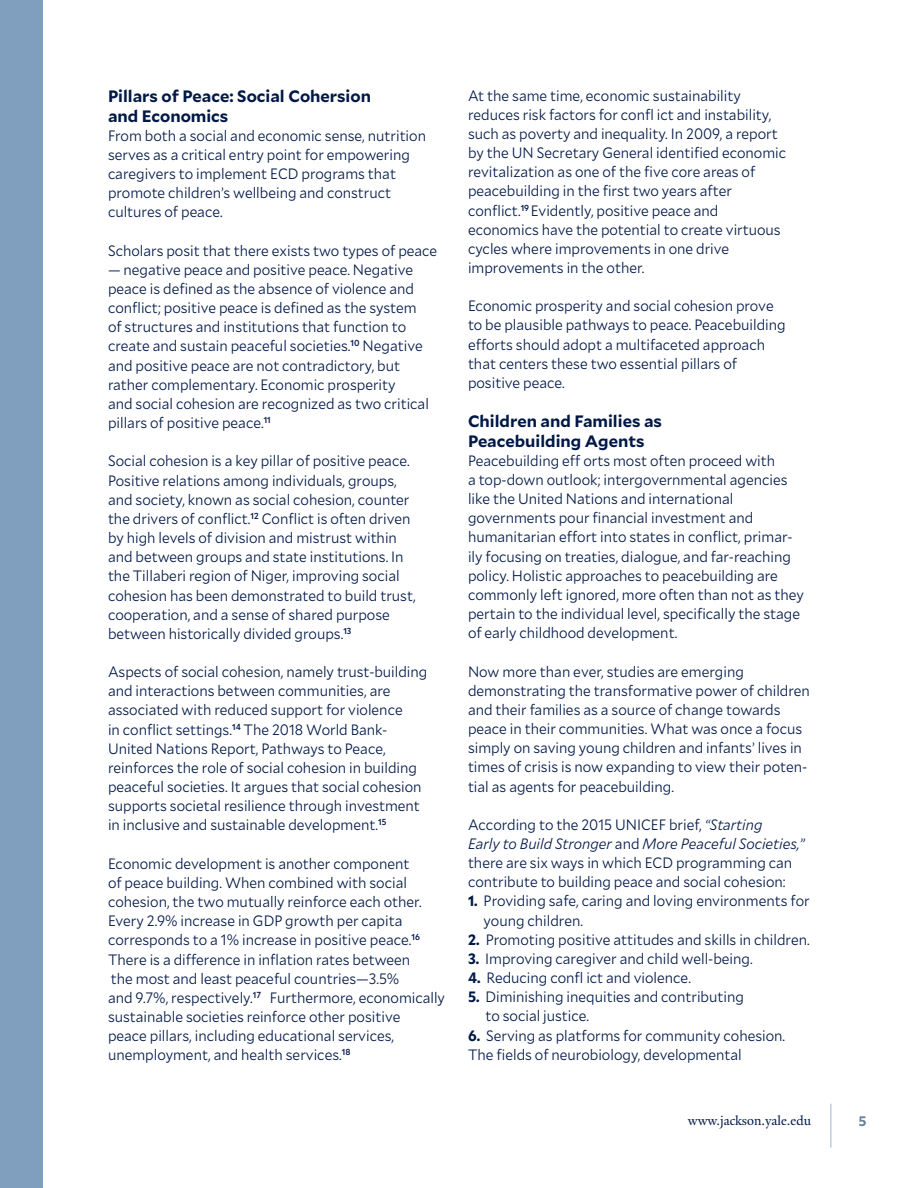
<style>
.page{position:relative;width:918px;height:1188px;background:#fff}
.page>*{position:absolute;margin:0;border:0;box-sizing:border-box;transform-origin:0 0}
.t1{font:700 16.5px/19.8px "Mallory";color:#001846}
.t2{font:300 15px/19.2px "Mallory Compact";color:#001846}
.t3{font:13.8px "Yale New";color:#001846}
.t4{font:700 13.8px "Mallory";color:#68839d}
.s1{font-style:italic}
.s2{font-weight:700}
</style>
<div class="page">
<hr style="left:831px;top:1104px;width:1px;height:44px;background:#9db3cd">
<div style="left:0;top:0;width:43px;height:1188px;background:#809fbf"></div>
<p class="t1" style="left:108px;top:85px;width:264px">Pillars of Peace: Social Cohersion and Economics</p>
<p class="t2" style="left:108px;top:125px;width:320px">From both a social and economic sense, nutrition</p>
<p class="t2" style="left:108px;top:144px;width:303px">serves as a critical entry point for empowering</p>
<p class="t2" style="left:108px;top:163px;width:290px">caregivers to implement ECD programs that</p>
<p class="t2" style="left:108px;top:183px;width:285px">promote children’s wellbeing and construct</p>
<p class="t2" style="left:108px;top:202px;width:116px">cultures of peace.</p>
<p class="t2" style="left:108px;top:240px;width:331px">Scholars posit that there exists two types of peace</p>
<p class="t2" style="left:108px;top:259px;width:307px">— negative peace and positive peace. Negative</p>
<p class="t2" style="left:108px;top:278px;width:308px">peace is defined as the absence of violence and</p>
<p class="t2" style="left:108px;top:298px;width:310px">conflict; positive peace is defined as the system</p>
<p class="t2" style="left:108px;top:317px;width:300px">of structures and institutions that function to</p>
<p class="t2" style="left:108px;top:336px;width:316px">create and sustain peaceful societies.<sup>10</sup> Negative and positive peace are not contradictory, but rather complementary. Economic prosperity</p>
<p class="t2" style="left:108px;top:393px;width:322px">and social cohesion are recognized as two critical</p>
<p class="t2" style="left:108px;top:412px;width:164px">pillars of positive peace.<sup>11</sup></p>
<p class="t2" style="left:108px;top:451px;width:303px">Social cohesion is a key pillar of positive peace.</p>
<p class="t2" style="left:108px;top:470px;width:290px">Positive relations among individuals, groups,</p>
<p class="t2" style="left:108px;top:489px;width:303px">and society, known as social cohesion, counter</p>
<p class="t2" style="left:108px;top:508px;width:304px">the drivers of conflict.<sup>12</sup> Conflict is often driven</p>
<p class="t2" style="left:108px;top:527px;width:290px">by high levels of division and mistrust within</p>
<p class="t2" style="left:108px;top:547px;width:297px">and between groups and state institutions. In</p>
<p class="t2" style="left:108px;top:566px;width:293px">the Tillaberi region of Niger, improving social</p>
<p class="t2" style="left:108px;top:585px;width:309px">cohesion has been demonstrated to build trust,</p>
<p class="t2" style="left:108px;top:604px;width:283px">cooperation, and a sense of shared purpose</p>
<p class="t2" style="left:108px;top:623px;width:245px">between historically divided groups.<sup>13</sup></p>
<p class="t2" style="left:108px;top:662px;width:321px">Aspects of social cohesion, namely trust-building</p>
<p class="t2" style="left:108px;top:681px;width:284px">and interactions between communities, are</p>
<p class="t2" style="left:108px;top:700px;width:296px">associated with reduced support for violence</p>
<p class="t2" style="left:108px;top:719px;width:281px">in conflict settings.<sup>14</sup> The 2018 World Bank-</p>
<p class="t2" style="left:108px;top:738px;width:279px">United Nations Report, Pathways to Peace,</p>
<p class="t2" style="left:108px;top:757px;width:311px">reinforces the role of social cohesion in building</p>
<p class="t2" style="left:108px;top:776px;width:315px">peaceful societies. It argues that social cohesion</p>
<p class="t2" style="left:108px;top:796px;width:313px">supports societal resilience through investment</p>
<p class="t2" style="left:108px;top:815px;width:280px">in inclusive and sustainable development.<sup>15</sup></p>
<p class="t2" style="left:108px;top:853px;width:303px">Economic development is another component</p>
<p class="t2" style="left:108px;top:872px;width:301px">of peace building. When combined with social</p>
<p class="t2" style="left:108px;top:891px;width:315px">cohesion, the two mutually reinforce each other.</p>
<p class="t2" style="left:108px;top:911px;width:296px">Every 2.9% increase in GDP growth per capita</p>
<p class="t2" style="left:108px;top:930px;width:313px">corresponds to a 1% increase in positive peace.<sup>16</sup></p>
<p class="t2" style="left:108px;top:949px;width:304px">There is a difference in inflation rates between</p>
<p class="t2" style="left:108px;top:968px;width:339px">the most and least peaceful countries—3.5%<br>and 9.7%, respectively.<sup>17</sup> Furthermore, economically</p>
<p class="t2" style="left:108px;top:1006px;width:294px">sustainable societies reinforce other positive</p>
<p class="t2" style="left:108px;top:1026px;width:288px">peace pillars, including educational services,</p>
<p class="t2" style="left:108px;top:1045px;width:244px">unemployment, and health services.<sup>18</sup></p>
<p class="t2" style="left:468px;top:85px;width:274px">At the same time, economic sustainability</p>
<p class="t2" style="left:468px;top:104px;width:305px">reduces risk factors for confl ict and instability,</p>
<p class="t2" style="left:468px;top:123px;width:311px">such as poverty and inequality. In 2009, a report</p>
<p class="t2" style="left:468px;top:142px;width:320px">by the UN Secretary General identified economic</p>
<p class="t2" style="left:468px;top:162px;width:289px">revitalization as one of the five core areas of</p>
<p class="t2" style="left:468px;top:181px;width:314px">peacebuilding in the first two years after conflict.<sup>19</sup> Evidently, positive peace and economics have the potential to create virtuous cycles where improvements in one drive improvements in the other.</p>
<p class="t2" style="left:468px;top:296px;width:307px">Economic prosperity and social cohesion prove</p>
<p class="t2" style="left:468px;top:315px;width:319px">to be plausible pathways to peace. Peacebuilding</p>
<p class="t2" style="left:468px;top:334px;width:299px">efforts should adopt a multifaceted approach</p>
<p class="t2" style="left:468px;top:353px;width:271px">that centers these two essential pillars of positive peace.</p>
<p class="t1" style="left:468px;top:410px;width:196px">Children and Families as<br>Peacebuilding Agents</p>
<p class="t2" style="left:468px;top:450px;width:321px">Peacebuilding eff orts most often proceed with<br>a top-down outlook; intergovernmental agencies</p>
<p class="t2" style="left:468px;top:489px;width:267px">like the United Nations and international</p>
<p class="t2" style="left:468px;top:508px;width:287px">governments pour financial investment and</p>
<p class="t2" style="left:468px;top:527px;width:337px">humanitarian effort into states in conflict, primar&shy;ily focusing on treaties, dialogue, and far-reaching policy. Holistic approaches to peacebuilding are commonly left ignored, more often than not as they pertain to the individual level, specifically the stage of early childhood development.</p>
<p class="t2" style="left:468px;top:661px;width:277px">Now more than ever, studies are emerging</p>
<p class="t2" style="left:468px;top:680px;width:343px">demonstrating the transformative power of children and their families as a source of change towards peace in their communities. What was once a focus simply on saving young children and infants’ lives in times of crisis is now expanding to view their poten&shy;tial as agents for peacebuilding.</p>
<p class="t2" style="left:468px;top:814px;width:296px">According to the 2015 UNICEF brief, <span class="s1">“Starting</span></p>
<p class="t2" style="left:468px;top:833px;width:338px"><span class="s1">Early to Build Stronger</span> and <span class="s1">More Peaceful Societies,” </span>there are six ways in which ECD programming can contribute to building peace and social cohesion:</p>
<p class="t2" style="left:484px;top:891px;width:328px;text-indent:-16px"><span class="s2">1.</span> Providing safe, caring and loving environments for young children.</p>
<p class="t2" style="left:468px;top:929px;width:343px"><span class="s2">2.</span> Promoting positive attitudes and skills in children.</p>
<p class="t2" style="left:468px;top:948px;width:286px"><span class="s2">3.</span> Improving caregiver and child well-being.</p>
<p class="t2" style="left:468px;top:967px;width:224px"><span class="s2">4.</span> Reducing confl ict and violence.</p>
<p class="t2" style="left:486px;top:987px;width:260px;text-indent:-18px"><span class="s2">5.</span> Diminishing inequities and contributing to social justice.</p>
<p class="t2" style="left:468px;top:1025px;width:319px"><span class="s2">6.</span> Serving as platforms for community cohesion.</p>
<p class="t2" style="left:468px;top:1044px;width:275px">The fields of neurobiology, developmental</p>
<p class="t3" style="left:688px;top:1112px;width:125px">www.jackson.yale.edu</p>
<p class="t4" style="left:859px;top:1110px;width:10px">5</p>
</div>
